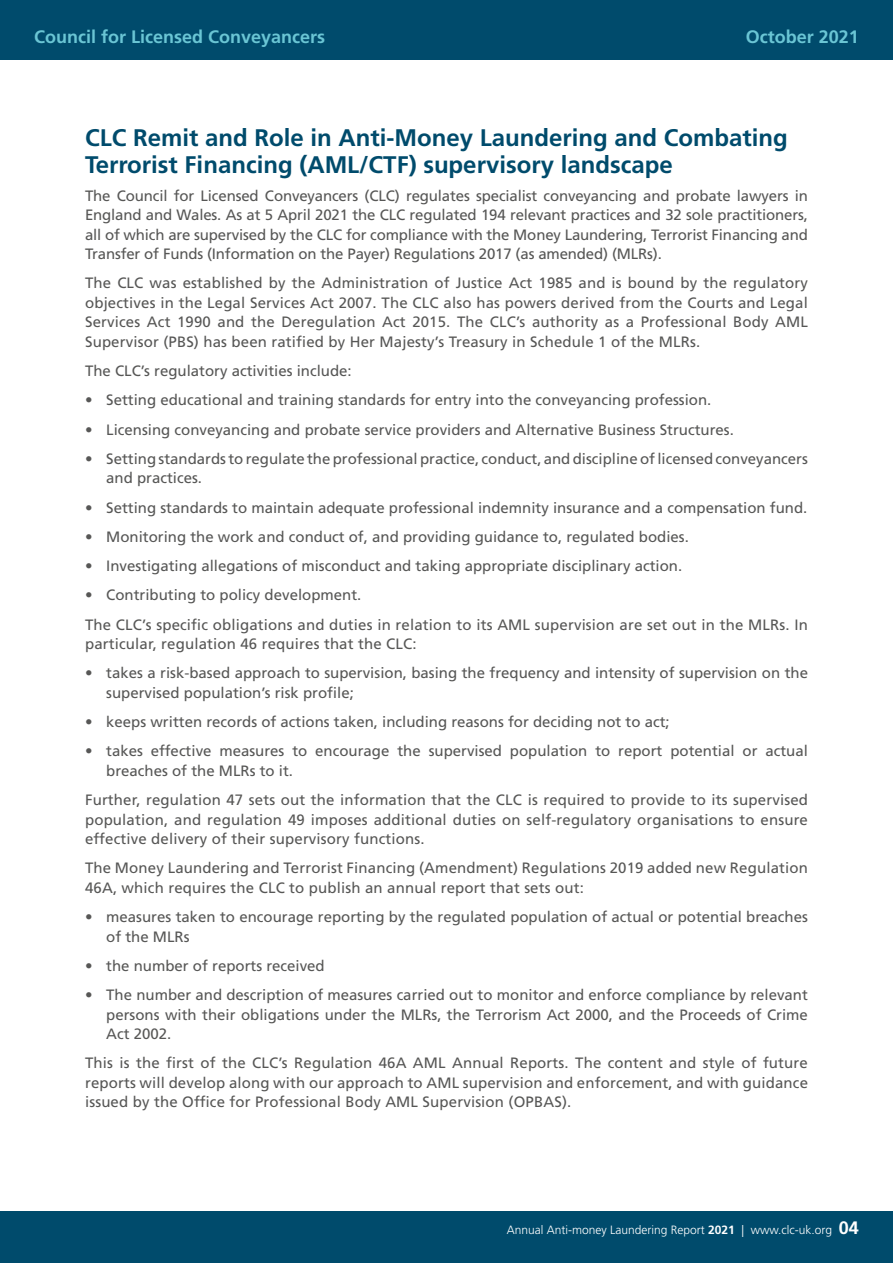
<style>
.page{position:relative;width:893px;height:1263px;background:#fff}
.page>*{position:absolute;margin:0;border:0;box-sizing:border-box;transform-origin:0 0}
._02_Headings_1{font:700 24px/27px "Frutiger";color:#004b6c}
.t1{font:700 18px "Frutiger LT Std";color:#6ac5d4}
.Justified_body_copy{font:15px/19.5px "Frutiger LT Std";color:#575756;text-align:justify}
._02_Bullet_style_5mm{font:15px/19.5px "Frutiger LT Std";color:#575756}
.t2{font:300 12px "Frutiger LT Std";color:#fff}
.s1{font-family:"Frutiger";font-weight:700}
.s2{font-family:"Frutiger";font-weight:700;font-size:18px}
</style>
<div class="page">
<div style="left:0;top:1212px;width:893px;height:51px;background:#004b6c"></div>
<div style="left:0;top:0;width:893px;height:60px;background:#004b6c"></div>
<p class="t1" style="left:34px;top:26px;width:293px">Council for Licensed Conveyancers</p>
<p class="t1" style="left:746px;top:26px;width:115px">October 2021</p>
<p class="_02_Headings_1" style="left:85px;top:124px;width:704px">CLC Remit and Role in Anti-Money Laundering and Combating<br>Terrorist Financing (AML/CTF) supervisory landscape</p>
<p class="Justified_body_copy" style="left:85px;top:186px;width:724px">The Council for Licensed Conveyancers (CLC) regulates specialist conveyancing and probate lawyers in England and Wales. As at 5 April 2021 the CLC regulated 194 relevant practices and 32 sole practitioners, all of which are supervised by the CLC for compliance with the Money Laundering, Terrorist Financing and Transfer of Funds (Information on the Payer) Regulations 2017 (as amended) (MLRs).</p>
<p class="Justified_body_copy" style="left:85px;top:273px;width:724px">The CLC was established by the Administration of Justice Act 1985 and is bound by the regulatory objectives in the Legal Services Act 2007. The CLC also has powers derived from the Courts and Legal Services Act 1990 and the Deregulation Act 2015. The CLC’s authority as a Professional Body AML Supervisor (PBS) has been ratified by Her Majesty’s Treasury in Schedule 1 of the MLRs.</p>
<p class="Justified_body_copy" style="left:85px;top:361px;width:268px">The CLC’s regulatory activities include:</p>
<p class="Justified_body_copy" style="left:85px;top:390px;width:628px">• Setting educational and training standards for entry into the conveyancing profession.</p>
<p class="Justified_body_copy" style="left:85px;top:420px;width:650px">• Licensing conveyancing and probate service providers and Alternative Business Structures.</p>
<p class="Justified_body_copy" style="left:106px;top:449px;width:703px;text-indent:-21px">• Setting standards to regulate the professional practice, conduct, and discipline of licensed conveyancers and practices.</p>
<p class="Justified_body_copy" style="left:85px;top:498px;width:724px">• Setting standards to maintain adequate professional indemnity insurance and a compensation fund.</p>
<p class="Justified_body_copy" style="left:85px;top:527px;width:605px">• Monitoring the work and conduct of, and providing guidance to, regulated bodies.</p>
<p class="Justified_body_copy" style="left:85px;top:556px;width:599px">• Investigating allegations of misconduct and taking appropriate disciplinary action.</p>
<p class="Justified_body_copy" style="left:85px;top:585px;width:278px">• Contributing to policy development.</p>
<p class="Justified_body_copy" style="left:85px;top:615px;width:724px">The CLC’s specific obligations and duties in relation to its AML supervision are set out in the MLRs. In particular, regulation 46 requires that the CLC:</p>
<p class="_02_Bullet_style_5mm" style="left:106px;top:663px;width:703px;text-indent:-21px">• takes a risk-based approach to supervision, basing the frequency and intensity of supervision on the supervised population’s risk profile;</p>
<p class="_02_Bullet_style_5mm" style="left:85px;top:712px;width:586px">• keeps written records of actions taken, including reasons for deciding not to act;</p>
<p class="_02_Bullet_style_5mm" style="left:106px;top:741px;width:703px;text-indent:-21px">• takes effective measures to encourage the supervised population to report potential or actual breaches of the MLRs to it.</p>
<p class="Justified_body_copy" style="left:85px;top:790px;width:724px">Further, regulation 47 sets out the information that the CLC is required to provide to its supervised population, and regulation 49 imposes additional duties on self-regulatory organisations to ensure effective delivery of their supervisory functions.</p>
<p class="Justified_body_copy" style="left:85px;top:858px;width:724px">The Money Laundering and Terrorist Financing (Amendment) Regulations 2019 added new Regulation<br>46A, which requires the CLC to publish an annual report that sets out:</p>
<p class="_02_Bullet_style_5mm" style="left:106px;top:907px;width:703px;text-indent:-21px">• measures taken to encourage reporting by the regulated population of actual or potential breaches of the MLRs</p>
<p class="_02_Bullet_style_5mm" style="left:85px;top:956px;width:241px">• the number of reports received</p>
<p class="_02_Bullet_style_5mm" style="left:106px;top:985px;width:703px;text-align:justify;text-indent:-21px">• The number and description of measures carried out to monitor and enforce compliance by relevant persons with their obligations under the MLRs, the Terrorism Act 2000, and the Proceeds of Crime Act 2002.</p>
<p class="Justified_body_copy" style="left:85px;top:1053px;width:724px">This is the first of the CLC’s Regulation 46A AML Annual Reports. The content and style of future reports will develop along with our approach to AML supervision and enforcement, and with guidance issued by the Office for Professional Body AML Supervision (OPBAS).</p>
<p class="t2" style="left:507px;top:1223px;width:354px">Annual Anti-money Laundering Report <span class="s1">2021</span> | www.clc-uk.org <span class="s2">04</span></p>
</div>
